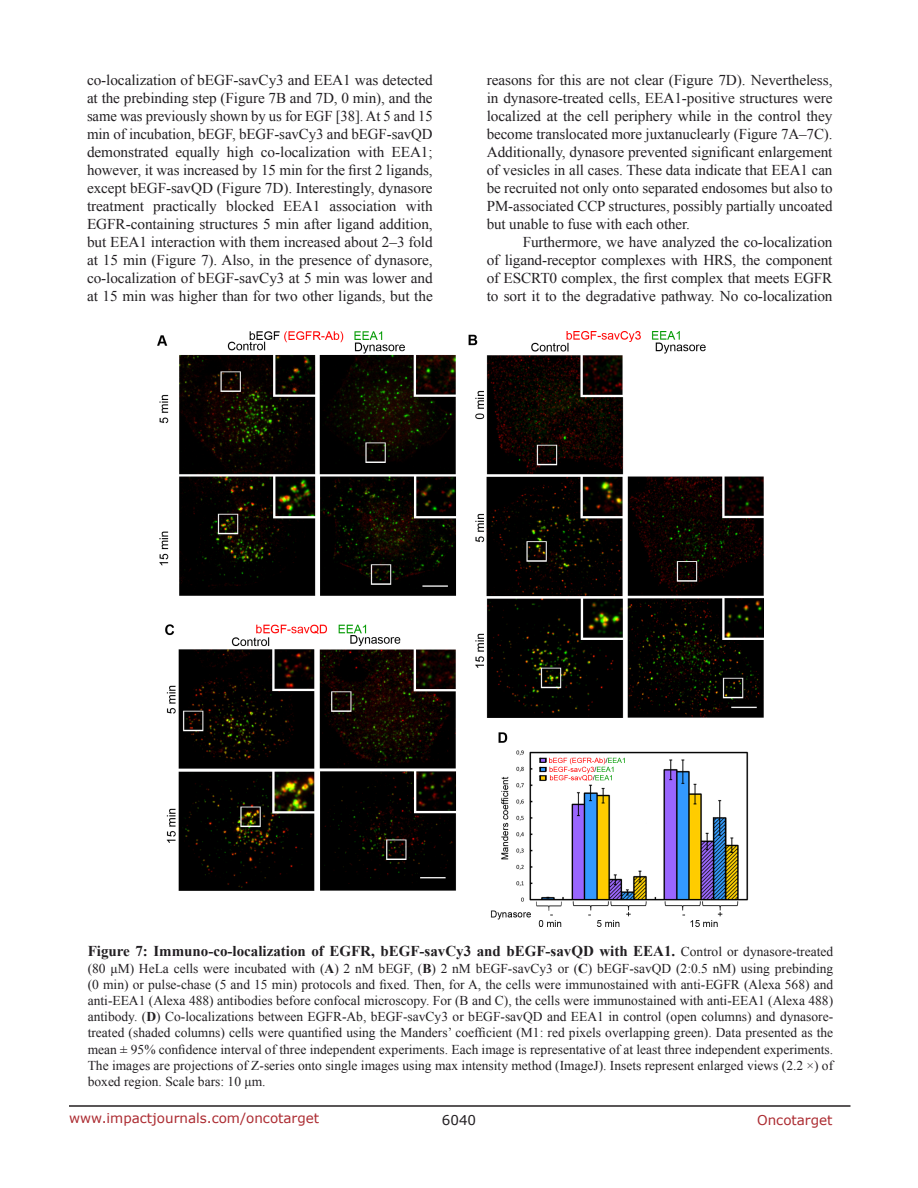
<style>
.page{position:relative;width:918px;height:1188px;background:#fff}
.page>*{position:absolute;margin:0;border:0;box-sizing:border-box;transform-origin:0 0}
.BodyText{font:15px/18px "Times New Roman";letter-spacing:-.005em;color:#221f22;text-align:justify}
.FigureText{font:700 15px "Times New Roman";color:#221f22}
.FigureText-2{font:13.5px/16.2px "Times New Roman";color:#221f22;text-align:justify}
.t1{font:13.5px "Verdana";color:#ac2b31}
.t2{font:13.5px "Verdana";color:#221f22}
.s1{font-weight:400;font-size:13.5px}
.s2{font-weight:700}
</style>
<div class="page">
<hr style="left:69px;top:1105px;width:781px;height:2px;background:#231f20">
<img style="left:157px;top:332px;width:607px;height:594px">
<p class="BodyText" style="left:87px;top:71px;width:347px">co-localization of bEGF-savCy3 and EEA1 was detected at the prebinding step (Figure 7B and 7D, 0 min), and the same was previously shown by us for EGF [38]. At 5 and 15 min of incubation, bEGF, bEGF-savCy3 and bEGF-savQD demonstrated equally high co-localization with EEA1; however, it was increased by 15 min for the first 2 ligands, except bEGF-savQD (Figure 7D). Interestingly, dynasore treatment practically blocked EEA1 association with EGFR-containing structures 5 min after ligand addition, but EEA1 interaction with them increased about 2–3 fold at 15 min (Figure 7). Also, in the presence of dynasore, co-localization of bEGF-savCy3 at 5 min was lower and at 15 min was higher than for two other ligands, but the</p>
<p class="BodyText" style="left:487px;top:71px;width:347px">reasons for this are not clear (Figure 7D). Nevertheless, in dynasore-treated cells, EEA1-positive structures were localized at the cell periphery while in the control they become translocated more juxtanuclearly (Figure 7A–7C).<br>Additionally, dynasore prevented significant enlargement of vesicles in all cases. These data indicate that EEA1 can be recruited not only onto separated endosomes but also to PM-associated CCP structures, possibly partially uncoated but unable to fuse with each other.</p>
<p class="BodyText" style="left:487px;top:233px;width:347px;text-indent:36px">Furthermore, we have analyzed the co-localization of ligand-receptor complexes with HRS, the component of ESCRT0 complex, the first complex that meets EGFR to sort it to the degradative pathway. No co-localization</p>
<p class="FigureText" style="left:88px;top:941px;width:747px">Figure 7: Immuno-co-localization of EGFR, bEGF-savCy3 and bEGF-savQD with EEA1. <span class="s1">Control or dynasore-treated</span></p>
<p class="FigureText-2" style="left:88px;top:960px;width:747px">(80 μM) HeLa cells were incubated with (<span class="s2">A</span>) 2 nM bEGF, (<span class="s2">B</span>) 2 nM bEGF-savCy3 or (<span class="s2">C</span>) bEGF-savQD (2:0.5 nM) using prebinding (0 min) or pulse-chase (5 and 15 min) protocols and fixed. Then, for A, the cells were immunostained with anti-EGFR (Alexa 568) and anti-EEA1 (Alexa 488) antibodies before confocal microscopy. For (B and C), the cells were immunostained with anti-EEA1 (Alexa 488) antibody. (<span class="s2">D</span>) Co-localizations between EGFR-Ab, bEGF-savCy3 or bEGF-savQD and EEA1 in control (open columns) and dynasore&shy;treated (shaded columns) cells were quantified using the Manders’ coefficient (M1: red pixels overlapping green). Data presented as the mean ± 95% confidence interval of three independent experiments. Each image is representative of at least three independent experiments.<br>The images are projections of Z-series onto single images using max intensity method (ImageJ). Insets represent enlarged views (2.2 ×) of boxed region. Scale bars: 10 μm.</p>
<p class="t1" style="left:69px;top:1109px;width:252px">www.impactjournals.com/oncotarget</p>
<p class="t2" style="left:442px;top:1111px;width:36px">6040</p>
<p class="t1" style="left:757px;top:1111px;width:77px">Oncotarget</p>
</div>
